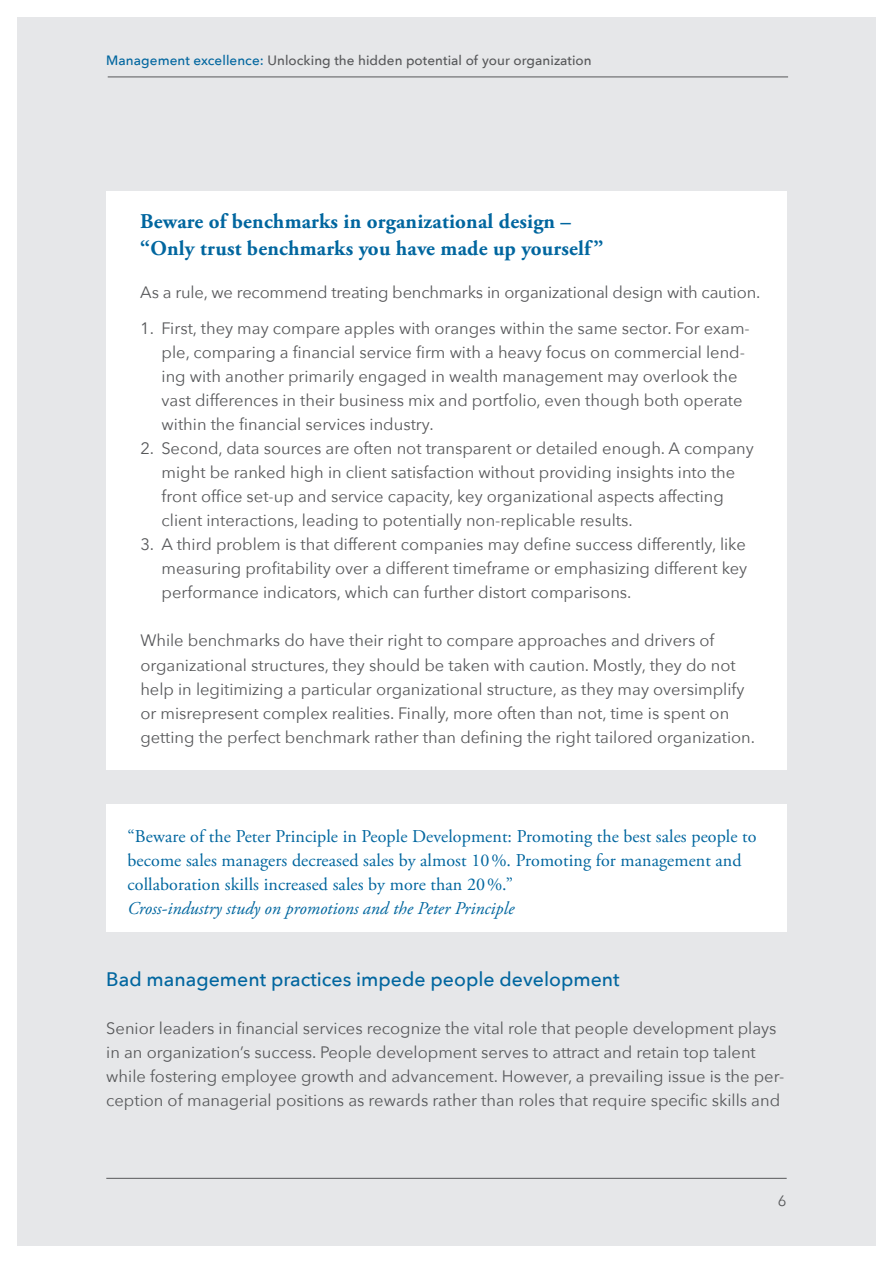
<style>
.page{position:relative;width:893px;height:1263px;background:#fff}
.page>*{position:absolute;margin:0;border:0;box-sizing:border-box;transform-origin:0 0}
.t1{font:700 21px/27px "Adobe Garamond Pro";letter-spacing:.01em;color:#01669f}
.t2{font:500 19.5px "Avenir Next";color:#01669f}
.t3{font:18px/24px "Adobe Garamond Pro";letter-spacing:.005em;color:#01669f}
.t4{font:italic 18px "Adobe Garamond Pro";color:#01669f}
.t5{font:16.5px/24px "Avenir Next";color:#57585a}
.t6{font:15px "Avenir Next";color:#57585a}
.t7{font:500 13.5px "Avenir Next";letter-spacing:.005em;color:#57585a}
.s1{color:#01669f}
</style>
<div class="page">
<div style="left:17px;top:17px;width:859px;height:1229px;background:#e6e7e9"></div>
<div style="left:106px;top:804px;width:681px;height:127px;background:#fff"></div>
<hr style="left:108px;top:77px;width:680px;height:1px;background:#57585a">
<hr style="left:106px;top:1178px;width:681px;height:1px;background:#57585a">
<div style="left:106px;top:191px;width:681px;height:579px;background:#fff"></div>
<p class="t7" style="left:106px;top:48px;width:487px"><span class="s1">Management excellence:</span> Unlocking the hidden potential of your organization</p>
<p class="t1" style="left:140px;top:208px;width:465px">Beware of benchmarks in organizational design – “Only trust benchmarks you have made up yourself ”</p>
<p class="t5" style="left:140px;top:280px;width:622px">As a rule, we recommend treating benchmarks in organizational design with caution.</p>
<p class="t5" style="left:162px;top:316px;width:590px;text-indent:-21px">1. First, they may compare apples with oranges within the same sector. For exam&shy;ple, comparing a financial service firm with a heavy focus on commercial lend&shy;ing with another primarily engaged in wealth management may overlook the vast differences in their business mix and portfolio, even though both operate within the financial services industry.</p>
<p class="t5" style="left:162px;top:436px;width:594px;text-indent:-21px">2. Second, data sources are often not transparent or detailed enough. A company might be ranked high in client satisfaction without providing insights into the front office set-up and service capacity, key organizational aspects affecting client interactions, leading to potentially non-replicable results.</p>
<p class="t5" style="left:162px;top:532px;width:587px;text-align:justify;text-indent:-21px">3. A third problem is that different companies may define success differently, like measuring profitability over a different timeframe or emphasizing different key performance indicators, which can further distort comparisons.</p>
<p class="t5" style="left:140px;top:628px;width:616px">While benchmarks do have their right to compare approaches and drivers of organizational structures, they should be taken with caution. Mostly, they do not help in legitimizing a particular organizational structure, as they may oversimplify or misrepresent complex realities. Finally, more often than not, time is spent on getting the perfect benchmark rather than defining the right tailored organization.</p>
<p class="t3" style="left:128px;top:825px;width:631px">“Beware of the Peter Principle in People Development: Promoting the best sales people to become sales managers decreased sales by almost 10%. Promoting for management and collaboration skills increased sales by more than 20%.”</p>
<p class="t4" style="left:128px;top:898px;width:388px">Cross-industry study on promotions and the Peter Principle</p>
<p class="t2" style="left:106px;top:963px;width:515px">Bad management practices impede people development</p>
<p class="t5" style="left:106px;top:1016px;width:680px">Senior leaders in financial services recognize the vital role that people development plays in an organization’s success. People development serves to attract and retain top talent while fostering employee growth and advancement. However, a prevailing issue is the per&shy;ception of managerial positions as rewards rather than roles that require specific skills and</p>
<p class="t6" style="left:778px;top:1188px;width:10px">6</p>
</div>
